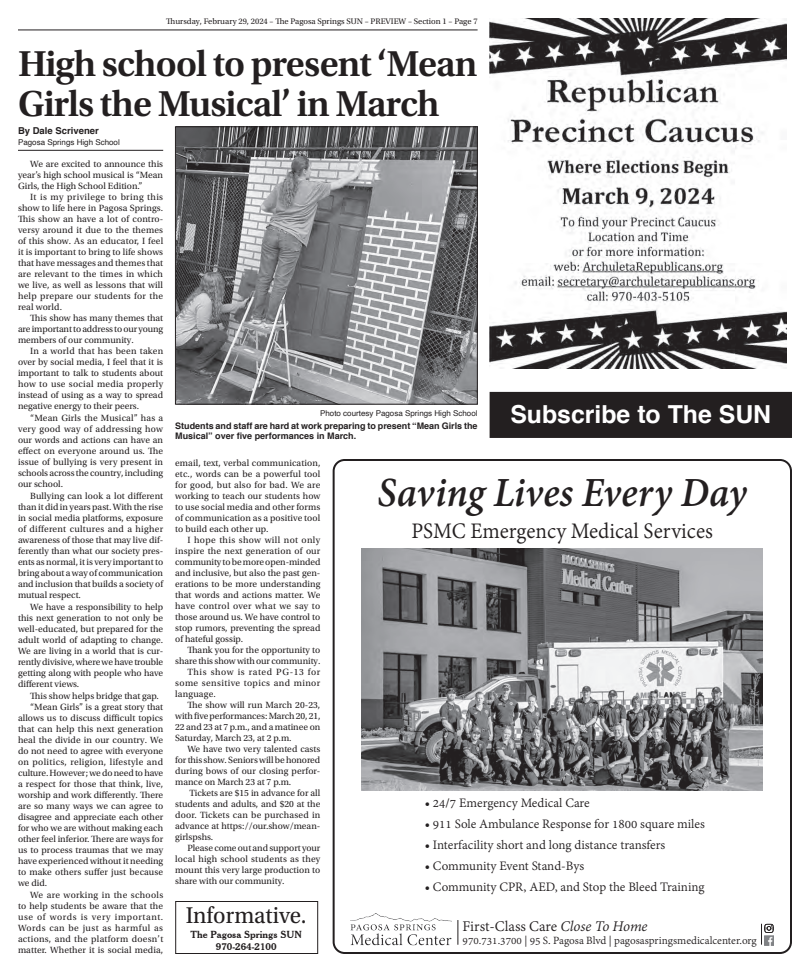
<style>
.page{position:relative;width:810px;height:972px;background:#fff}
.page>*{position:absolute;margin:0;border:0;box-sizing:border-box;transform-origin:0 0}
.t1{font:italic 700 45px "Adobe Devanagari";color:#231f20;scale:.95 1}
.t2{font:600 37.9px/40px "Utopia Std";letter-spacing:-.025em;color:#231f20}
.t3{font:700 24.8px "Helvetica";color:#fff}
.t4{font:24px "Adobe Devanagari";color:#231f20;scale:.95 1}
.t5{font:24px "Utopia Std";color:#231f20;scale:.96 1}
.t6{font:16px "Adobe Devanagari";letter-spacing:-.005em;color:#231f20}
.t7{font:14px "Adobe Devanagari";color:#231f20}
.t8{font:12px "Adobe Devanagari";color:#231f20}
.t9{font:700 10px/12px "Cheltenham BT";color:#231f20;text-align:center}
.t10{font:9.5px/11px "Utopia Std";color:#231f20;text-align:justify}
.t11{font:9.5px "Utopia Std";letter-spacing:.02em;color:#231f20}
.t12{font:9.5px "Utopia Std";letter-spacing:.03em;color:#231f20}
.t13{font:9.5px "Utopia Std";letter-spacing:.04em;color:#231f20}
.t14{font:9.5px "Utopia Std";letter-spacing:.06em;color:#231f20}
.t15{font:700 9.5px "Helvetica";color:#231f20}
.t16{font:700 9px/10px "Helvetica";color:#231f20}
.t17{font:8.5px "Utopia Std";color:#231f20}
.t18{font:8px "Helvetica";color:#231f20}
.s1{font-style:italic}
</style>
<div class="page">
<hr style="left:18px;top:30px;width:460px;height:1px;background:#231f20">
<img style="left:490px;top:18px;width:297px;height:351px">
<div style="left:491px;top:393px;width:300px;height:44px;background:#231f20"></div>
<div style="left:490px;top:392px;width:302px;height:46px;border:2px solid #231f20"></div>
<div style="left:333px;top:459px;width:459px;height:495px;border:2px solid #231f20;border-radius:11px"></div>
<img style="left:362px;top:548px;width:401px;height:242px">
<img style="left:351px;top:914px;width:101px;height:32px">
<svg style="left:458px;top:920px;width:1px;height:25px"></svg>
<svg style="left:761px;top:924px;width:13px;height:21px"></svg>
<img style="left:177px;top:128px;width:299px;height:274px">
<div style="left:175px;top:126px;width:303px;height:278px;border:1px solid #231f20"></div>
<hr style="left:18px;top:150px;width:145px;height:1px;background:#231f20">
<div style="left:175px;top:901px;width:143px;height:53px;border:1px solid #231f20"></div>
<p class="t17" style="left:166px;top:17px;width:313px">Thursday, February 29, 2024 – The Pagosa Springs SUN – PREVIEW – Section 1 – Page 7</p>
<h2 class="t2" style="left:18px;top:44px;width:461px">High school to present ‘Mean<br>Girls the Musical’ in March</h2>
<p class="t15" style="left:18px;top:122px;width:82px">By Dale Scrivener</p>
<p class="t18" style="left:18px;top:136px;width:103px">Pagosa Springs High School</p>
<p class="t10" style="left:18px;top:158px;width:147px;text-indent:12px">We are excited to announce this year’s high school musical is “Mean Girls, the High School Edition.”</p>
<p class="t10" style="left:18px;top:191px;width:147px;text-indent:12px">It is my privilege to bring this show to life here in Pagosa Springs.<br>This show an have a lot of contro&shy;versy around it due to the themes of this show. As an educator, I feel it is important to bring to life shows that have messages and themes that are relevant to the times in which we live, as well as lessons that will help prepare our students for the real world.</p>
<p class="t10" style="left:18px;top:312px;width:147px;text-indent:12px">This show has many themes that are important to address to our young members of our community.</p>
<p class="t10" style="left:18px;top:345px;width:147px;text-indent:12px">In a world that has been taken over by social media, I feel that it is important to talk to students about how to use social media properly instead of using as a way to spread negative energy to their peers.</p>
<p class="t10" style="left:18px;top:412px;width:147px;text-indent:12px">“Mean Girls the Musical” has a very good way of addressing how our words and actions can have an effect on everyone around us. The issue of bullying is very present in schools across the country, including our school.</p>
<p class="t10" style="left:18px;top:490px;width:147px;text-indent:12px">Bullying can look a lot different than it did in years past. With the rise in social media platforms, exposure of different cultures and a higher awareness of those that may live dif&shy;ferently than what our society pres&shy;ents as normal, it is very important to bring about a way of communication and inclusion that builds a society of mutual respect.</p>
<p class="t10" style="left:18px;top:601px;width:147px;text-indent:12px">We have a responsibility to help this next generation to not only be well-educated, but prepared for the adult world of adapting to change.<br>We are living in a world that is cur&shy;rently divisive, where we have trouble getting along with people who have different views.</p>
<p class="t10" style="left:30px;top:690px;width:130px">This show helps bridge that gap.</p>
<p class="t10" style="left:30px;top:701px;width:134px">“Mean Girls” is a great story that</p>
<p class="t10" style="left:18px;top:712px;width:147px">allows us to discuss difficult topics</p>
<p class="t11" style="left:18px;top:724px;width:147px">that can help this next generation</p>
<p class="t10" style="left:18px;top:735px;width:147px">heal the divide in our country. We</p>
<p class="t10" style="left:18px;top:746px;width:147px">do not need to agree with everyone</p>
<p class="t12" style="left:18px;top:757px;width:147px">on politics, religion, lifestyle and</p>
<p class="t10" style="left:18px;top:768px;width:147px">culture. However; we do need to have</p>
<p class="t10" style="left:18px;top:779px;width:147px">a respect for those that think, live,</p>
<p class="t10" style="left:18px;top:790px;width:147px">worship and work differently. There</p>
<p class="t10" style="left:18px;top:801px;width:147px">are so many ways we can agree to</p>
<p class="t10" style="left:18px;top:812px;width:147px">disagree and appreciate each other</p>
<p class="t10" style="left:18px;top:823px;width:147px">for who we are without making each</p>
<p class="t10" style="left:18px;top:834px;width:147px">other feel inferior. There are ways for</p>
<p class="t10" style="left:18px;top:845px;width:147px">us to process traumas that we may</p>
<p class="t10" style="left:18px;top:856px;width:147px">have experienced without it needing</p>
<p class="t10" style="left:18px;top:867px;width:147px">to make others suffer just because</p>
<p class="t10" style="left:18px;top:878px;width:31px">we did.</p>
<p class="t10" style="left:18px;top:890px;width:147px;text-indent:12px">We are working in the schools to help students be aware that the use of words is very important.<br>Words can be just as harmful as actions, and the platform doesn’t matter. Whether it is social media,</p>
<h3 class="t3" style="left:510px;top:392px;width:262px">Subscribe to The SUN</h3>
<p class="t18" style="left:320px;top:407px;width:159px">Photo courtesy Pagosa Springs High School</p>
<p class="t16" style="left:175px;top:420px;width:304px">Students and staff are hard at work preparing to present “Mean Girls the<br>Musical” over five performances in March.</p>
<p class="t10" style="left:175px;top:458px;width:147px">email, text, verbal communication, etc., words can be a powerful tool for good, but also for bad. We are working to teach our students how to use social media and other forms of communication as a positive tool to build each other up.</p>
<p class="t10" style="left:175px;top:535px;width:147px;text-indent:12px">I hope this show will not only inspire the next generation of our community to be more open-minded and inclusive, but also the past gen&shy;erations to be more understanding that words and actions matter. We have control over what we say to those around us. We have control to stop rumors, preventing the spread of hateful gossip.</p>
<p class="t10" style="left:187px;top:645px;width:134px">Thank you for the opportunity to</p>
<p class="t10" style="left:175px;top:656px;width:147px">share this show with our community.</p>
<p class="t14" style="left:187px;top:667px;width:134px">This show is rated PG-13 for</p>
<p class="t13" style="left:175px;top:678px;width:147px">some sensitive topics and minor</p>
<p class="t11" style="left:175px;top:689px;width:42px">language.</p>
<p class="t10" style="left:187px;top:700px;width:134px">The show will run March 20-23,</p>
<p class="t10" style="left:175px;top:711px;width:147px">with five performances: March 20, 21,</p>
<p class="t10" style="left:175px;top:722px;width:147px">22 and 23 at 7 p.m., and a matinee on</p>
<p class="t10" style="left:175px;top:733px;width:118px">Saturday, March 23, at 2 p.m.</p>
<p class="t10" style="left:187px;top:744px;width:134px">We have two very talented casts</p>
<p class="t10" style="left:175px;top:755px;width:147px">for this show. Seniors will be honored</p>
<p class="t10" style="left:175px;top:766px;width:147px">during bows of our closing perfor-</p>
<p class="t10" style="left:175px;top:777px;width:118px">mance on March 23 at 7 p.m.</p>
<p class="t10" style="left:189px;top:788px;width:132px">Tickets are $15 in advance for all</p>
<p class="t10" style="left:175px;top:799px;width:147px">students and adults, and $20 at the</p>
<p class="t11" style="left:175px;top:810px;width:147px">door. Tickets can be purchased in</p>
<p class="t10" style="left:175px;top:821px;width:147px">advance at https://our.show/mean-</p>
<p class="t10" style="left:175px;top:832px;width:40px">girlspshs.</p>
<p class="t10" style="left:187px;top:843px;width:134px">Please come out and support your</p>
<p class="t10" style="left:175px;top:854px;width:147px">local high school students as they</p>
<p class="t10" style="left:175px;top:865px;width:147px">mount this very large production to</p>
<p class="t10" style="left:175px;top:876px;width:111px">share with our community.</p>
<h3 class="t5" style="left:186px;top:902px;width:127px">Informative.</h3>
<p class="t9" style="left:191px;top:928px;width:113px">The Pagosa Springs SUN<br>970-264-2100</p>
<h1 class="t1" style="left:378px;top:467px;width:390px">Saving Lives Every Day</h1>
<h3 class="t4" style="left:411px;top:517px;width:319px">PSMC Emergency Medical Services</h3>
<h3 class="t7" style="left:425px;top:795px;width:166px">• 24/7 Emergency Medical Care</h3>
<h3 class="t7" style="left:425px;top:816px;width:282px">• 911 Sole Ambulance Response for 1800 square miles</h3>
<h3 class="t7" style="left:425px;top:837px;width:242px">• Interfacility short and long distance transfers</h3>
<h3 class="t7" style="left:425px;top:858px;width:161px">• Community Event Stand-Bys</h3>
<h3 class="t7" style="left:425px;top:879px;width:281px">• Community CPR, AED, and Stop the Bleed Training</h3>
<h3 class="t6" style="left:463px;top:917px;width:187px">First-Class Care <span class="s1">Close To Home</span></h3>
<p class="t8" style="left:463px;top:933px;width:296px">970.731.3700 | 95 S. Pagosa Blvd | pagosaspringsmedicalcenter.org</p>
</div>
